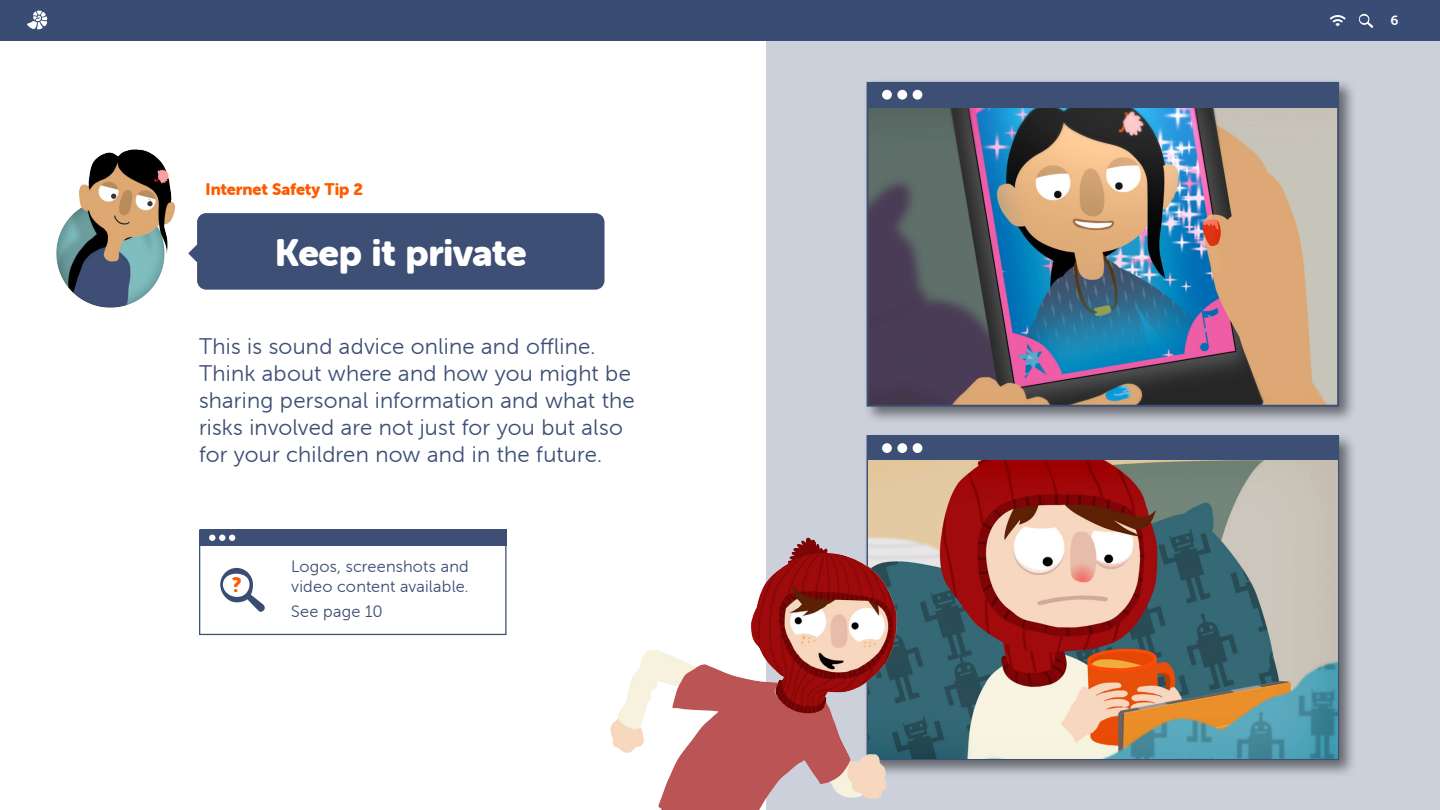
<style>
.page{position:relative;width:1440px;height:810px;background:#fff}
.page>*{position:absolute;margin:0;border:0;box-sizing:border-box;transform-origin:0 0}
._50_80_Quote_pull_ou{font:37.5px "Museo Sans Rounded 900";letter-spacing:-.02em;color:#fff}
._30_36_Copy{font:22.5px/27px "Museo Sans Rounded 300";letter-spacing:.01em;color:#3d4f75}
._22_26_Body{font:20.4px "Museo Sans Rounded 900";color:#fe5b00}
._22_26_Body-2{font:16.5px/19.8px "Museo Sans Rounded 300";letter-spacing:.015em;color:#3d4f75}
._22_80_tip_tag{font:16.5px "Museo Sans Rounded 900";letter-spacing:-.005em;color:#fe5b00}
.t1{font:13.5px "Museo Sans Rounded 700";color:#fff}
</style>
<div class="page">
<div style="left:0;top:0;width:1440px;height:40px;background:#394c74"></div>
<svg style="left:27px;top:11px;width:20px;height:18px"></svg>
<svg style="left:1330px;top:15px;width:16px;height:11px"></svg>
<svg style="left:1359px;top:14px;width:15px;height:14px"></svg>
<div style="left:766px;top:40px;width:674px;height:770px;background:#cbd0db"></div>
<div style="left:863px;top:431px;width:494px;height:347px;background:#000;opacity:.5"></div>
<div style="left:868px;top:435px;width:471px;height:26px;background:#3d4f75"></div>
<div style="left:882px;top:443px;width:10px;height:10px;background:#fff;border-radius:50%"></div>
<div style="left:913px;top:443px;width:9px;height:10px;background:#fff;border-radius:50%"></div>
<div style="left:897px;top:443px;width:10px;height:10px;background:#fff;border-radius:50%"></div>
<img style="left:869px;top:460px;width:468px;height:298px">
<div style="left:863px;top:78px;width:494px;height:347px;background:#000;opacity:.5"></div>
<img style="left:870px;top:108px;width:466px;height:296px">
<div style="left:867px;top:82px;width:472px;height:325px;border:2px solid #3d4f75"></div>
<div style="left:868px;top:82px;width:471px;height:25px;background:#3d4f75"></div>
<div style="left:882px;top:90px;width:10px;height:10px;background:#fff;border-radius:50%"></div>
<div style="left:913px;top:90px;width:9px;height:10px;background:#fff;border-radius:50%"></div>
<div style="left:897px;top:90px;width:10px;height:10px;background:#fff;border-radius:50%"></div>
<div style="left:197px;top:213px;width:408px;height:77px;background:#3d4f75;border-radius:9px"></div>
<svg style="left:188px;top:245px;width:9px;height:17px"></svg>
<img style="left:387px;top:471px;width:565px;height:339px">
<img style="left:56px;top:149px;width:119px;height:159px">
<svg style="left:109px;top:190px;width:7px;height:8px"></svg>
<div style="left:144px;top:199px;width:7px;height:7px;background:#fff;border-radius:50%"></div>
<svg style="left:147px;top:201px;width:6px;height:5px"></svg>
<svg style="left:111px;top:194px;width:5px;height:5px"></svg>
<div style="left:199px;top:529px;width:308px;height:106px;background:#fff;border:1px solid #3d4f75"></div>
<div style="left:200px;top:529px;width:307px;height:17px;background:#3d4f75"></div>
<svg style="left:209px;top:535px;width:26px;height:6px"></svg>
<svg style="left:220px;top:568px;width:45px;height:44px"></svg>
<p class="_22_80_tip_tag" style="left:206px;top:179px;width:159px">Internet Safety Tip 2</p>
<p class="_50_80_Quote_pull_ou" style="left:275px;top:232px;width:253px">Keep it private</p>
<p class="_30_36_Copy" style="left:199px;top:333px;width:437px">This is sound advice online and offline.<br>Think about where and how you might be sharing personal information and what the risks involved are not just for you but also for your children now and in the future.</p>
<p class="_22_26_Body" style="left:232px;top:574px;width:11px">?</p>
<p class="_22_26_Body-2" style="left:291px;top:557px;width:179px">Logos, screenshots and video content available.</p>
<p class="_22_26_Body-2" style="left:291px;top:601px;width:93px">See page 10</p>
<p class="t1" style="left:1390px;top:13px;width:10px">6</p>
</div>
